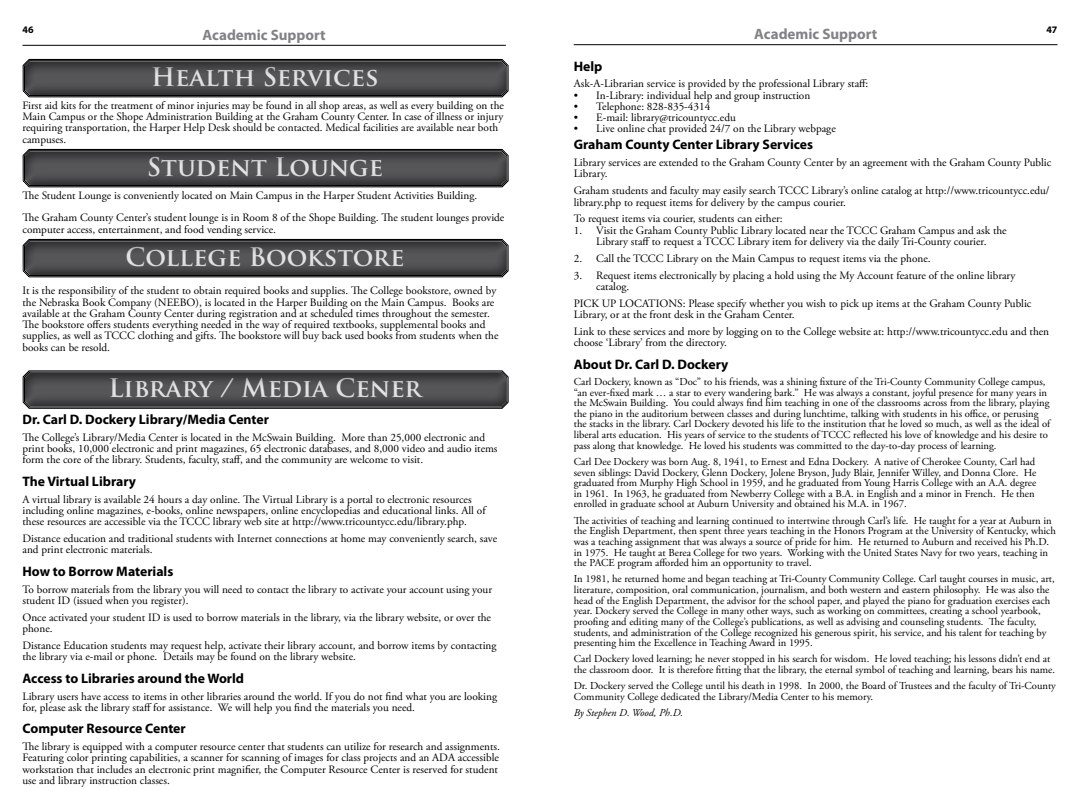
<style>
.page{position:relative;width:1080px;height:810px;background:#fff}
.page>*{position:absolute;margin:0;border:0;box-sizing:border-box;transform-origin:0 0}
.t1{font:700 25px "Trajan Pro";color:#e2e3e4}
.t2{font:700 15px "Myriad Pro";color:#808285}
.t3{font:700 13.75px "Myriad Pro";color:#000}
.t4{font:11.25px/11.2px "Adobe Garamond Pro";color:#000}
.t5{font:10.62px/10.6px "Adobe Garamond Pro";color:#000}
.t6{font:italic 10.62px "Adobe Garamond Pro";color:#000}
.t7{font:700 10px "Myriad Pro";color:#000}
</style>
<div class="page">
<hr style="left:22px;top:45px;width:484px;height:1px;background:#000">
<hr style="left:574px;top:44px;width:484px;height:1px;background:#000">
<div style="left:11px;top:58px;width:509px;height:41px;background:#000;opacity:.5"></div>
<div style="left:11px;top:148px;width:509px;height:41px;background:#000;opacity:.5"></div>
<div style="left:11px;top:238px;width:509px;height:41px;background:#000;opacity:.5"></div>
<div style="left:11px;top:369px;width:509px;height:41px;background:#000;opacity:.5"></div>
<p class="t7" style="left:22px;top:23px;width:13px">46</p>
<h2 class="t2" style="left:754px;top:24px;width:125px">Academic Support</h2>
<p class="t7" style="left:1046px;top:23px;width:13px">47</p>
<h2 class="t2" style="left:203px;top:25px;width:125px">Academic Support</h2>
<h1 class="t1" style="left:151px;top:61px;width:229px">Health Services</h1>
<p class="t4" style="left:22px;top:100px;width:483px">First aid kits for the treatment of minor injuries may be found in all shop areas, as well as every building on the Main Campus or the Shope Administration Building at the Graham County Center. In case of illness or injury requiring transportation, the Harper Help Desk should be contacted. Medical facilities are available near both campuses.</p>
<h1 class="t1" style="left:147px;top:151px;width:238px">Student Lounge</h1>
<p class="t4" style="left:22px;top:184px;width:483px;line-height:22.5px">The Student Lounge is conveniently located on Main Campus in the Harper Student Activities Building.<br>The Graham County Center’s student lounge is in Room 8 of the Shope Building. The student lounges provide</p>
<p class="t4" style="left:22px;top:224px;width:255px">computer access, entertainment, and food vending service.</p>
<h1 class="t1" style="left:126px;top:241px;width:280px">College Bookstore</h1>
<p class="t4" style="left:22px;top:286px;width:477px">It is the responsibility of the student to obtain required books and supplies. The College bookstore, owned by the Nebraska Book Company (NEEBO), is located in the Harper Building on the Main Campus. Books are available at the Graham County Center during registration and at scheduled times throughout the semester.<br>The bookstore offers students everything needed in the way of required textbooks, supplemental books and supplies, as well as TCCC clothing and gifts. The bookstore will buy back used books from students when the books can be resold.</p>
<h1 class="t1" style="left:108px;top:373px;width:315px">Library / Media Cener</h1>
<p class="t3" style="left:22px;top:410px;width:248px">Dr. Carl D. Dockery Library/Media Center</p>
<p class="t4" style="left:22px;top:432px;width:477px">The College’s Library/Media Center is located in the McSwain Building. More than 25,000 electronic and print books, 10,000 electronic and print magazines, 65 electronic databases, and 8,000 video and audio items form the core of the library. Students, faculty, staff, and the community are welcome to visit.</p>
<p class="t3" style="left:22px;top:472px;width:115px">The Virtual Library</p>
<p class="t4" style="left:22px;top:494px;width:465px">A virtual library is available 24 hours a day online. The Virtual Library is a portal to electronic resources including online magazines, e-books, online newspapers, online encyclopedias and educational links. All of these resources are accessible via the TCCC library web site at http://www.tricountycc.edu/library.php.</p>
<p class="t4" style="left:22px;top:533px;width:476px">Distance education and traditional students with Internet connections at home may conveniently search, save and print electronic materials.</p>
<p class="t3" style="left:22px;top:562px;width:152px">How to Borrow Materials</p>
<p class="t4" style="left:22px;top:584px;width:471px">To borrow materials from the library you will need to contact the library to activate your account using your student ID (issued when you register).</p>
<p class="t4" style="left:22px;top:612px;width:470px">Once activated your student ID is used to borrow materials in the library, via the library website, or over the phone.</p>
<p class="t4" style="left:22px;top:640px;width:476px">Distance Education students may request help, activate their library account, and borrow items by contacting the library via e-mail or phone. Details may be found on the library website.</p>
<p class="t3" style="left:22px;top:669px;width:223px">Access to Libraries around the World</p>
<p class="t4" style="left:22px;top:691px;width:476px">Library users have access to items in other libraries around the world. If you do not find what you are looking for, please ask the library staff for assistance. We will help you find the materials you need.</p>
<p class="t3" style="left:22px;top:720px;width:165px">Computer Resource Center</p>
<p class="t4" style="left:22px;top:741px;width:479px">The library is equipped with a computer resource center that students can utilize for research and assignments.<br>Featuring color printing capabilities, a scanner for scanning of images for class projects and an ADA accessible workstation that includes an electronic print magnifier, the Computer Resource Center is reserved for student use and library instruction classes.</p>
<p class="t3" style="left:574px;top:57px;width:30px">Help</p>
<p class="t4" style="left:574px;top:79px;width:296px">Ask-A-Librarian service is provided by the professional Library staff:</p>
<p class="t4" style="left:574px;top:90px;width:238px">• In-Library: individual help and group instruction</p>
<p class="t4" style="left:574px;top:101px;width:138px">• Telephone: 828-835-4314</p>
<p class="t4" style="left:574px;top:112px;width:164px">• E-mail: library@tricountycc.edu</p>
<p class="t4" style="left:574px;top:124px;width:264px">• Live online chat provided 24/7 on the Library webpage</p>
<p class="t3" style="left:574px;top:136px;width:241px">Graham County Center Library Services</p>
<p class="t4" style="left:574px;top:157px;width:479px">Library services are extended to the Graham County Center by an agreement with the Graham County Public<br>Library.</p>
<p class="t4" style="left:574px;top:186px;width:477px">Graham students and faculty may easily search TCCC Library’s online catalog at http://www.tricountycc.edu/ library.php to request items for delivery by the campus courier.</p>
<p class="t4" style="left:574px;top:214px;width:211px">To request items via courier, students can either:</p>
<p class="t4" style="left:574px;top:225px;width:434px;text-align:center">1. Visit the Graham County Public Library located near the TCCC Graham Campus and ask the<br>Library staff to request a TCCC Library item for delivery via the daily Tri-County courier.</p>
<p class="t4" style="left:574px;top:253px;width:358px">2. Call the TCCC Library on the Main Campus to request items via the phone.</p>
<p class="t4" style="left:596px;top:270px;width:421px;text-indent:-22px">3. Request items electronically by placing a hold using the My Account feature of the online library catalog.</p>
<p class="t4" style="left:574px;top:298px;width:459px">PICK UP LOCATIONS: Please specify whether you wish to pick up items at the Graham County Public<br>Library, or at the front desk in the Graham Center.</p>
<p class="t4" style="left:574px;top:326px;width:477px">Link to these services and more by logging on to the College website at: http://www.tricountycc.edu and then choose ‘Library’ from the directory.</p>
<p class="t3" style="left:574px;top:355px;width:156px">About Dr. Carl D. Dockery</p>
<p class="t5" style="left:574px;top:377px;width:478px">Carl Dockery, known as “Doc” to his friends, was a shining fixture of the Tri-County Community College campus, “an ever-fixed mark … a star to every wandering bark.” He was always a constant, joyful presence for many years in the McSwain Building. You could always find him teaching in one of the classrooms across from the library, playing the piano in the auditorium between classes and during lunchtime, talking with students in his office, or perusing the stacks in the library. Carl Dockery devoted his life to the institution that he loved so much, as well as the ideal of liberal arts education. His years of service to the students of TCCC reflected his love of knowledge and his desire to pass along that knowledge. He loved his students was committed to the day-to-day process of learning.</p>
<p class="t5" style="left:574px;top:457px;width:464px">Carl Dee Dockery was born Aug. 8, 1941, to Ernest and Edna Dockery. A native of Cherokee County, Carl had seven siblings: David Dockery, Glenn Dockery, Jolene Bryson, Judy Blair, Jennifer Willey, and Donna Clore. He graduated from Murphy High School in 1959, and he graduated from Young Harris College with an A.A. degree in 1961. In 1963, he graduated from Newberry College with a B.A. in English and a minor in French. He then enrolled in graduate school at Auburn University and obtained his M.A. in 1967.</p>
<p class="t5" style="left:574px;top:515px;width:484px">The activities of teaching and learning continued to intertwine through Carl’s life. He taught for a year at Auburn in the English Department, then spent three years teaching in the Honors Program at the University of Kentucky, which was a teaching assignment that was always a source of pride for him. He returned to Auburn and received his Ph.D. in 1975. He taught at Berea College for two years. Working with the United States Navy for two years, teaching in the PACE program afforded him an opportunity to travel.</p>
<p class="t5" style="left:574px;top:574px;width:483px">In 1981, he returned home and began teaching at Tri-County Community College. Carl taught courses in music, art, literature, composition, oral communication, journalism, and both western and eastern philosophy. He was also the head of the English Department, the advisor for the school paper, and played the piano for graduation exercises each year. Dockery served the College in many other ways, such as working on committees, creating a school yearbook, proofing and editing many of the College’s publications, as well as advising and counseling students. The faculty, students, and administration of the College recognized his generous spirit, his service, and his talent for teaching by presenting him the Excellence in Teaching Award in 1995.</p>
<p class="t5" style="left:574px;top:654px;width:483px">Carl Dockery loved learning; he never stopped in his search for wisdom. He loved teaching; his lessons didn’t end at the classroom door. It is therefore fitting that the library, the eternal symbol of teaching and learning, bears his name.</p>
<p class="t5" style="left:574px;top:681px;width:484px">Dr. Dockery served the College until his death in 1998. In 2000, the Board of Trustees and the faculty of Tri-County<br>Community College dedicated the Library/Media Center to his memory.</p>
<p class="t6" style="left:574px;top:706px;width:111px">By Stephen D. Wood, Ph.D.</p>
</div>
